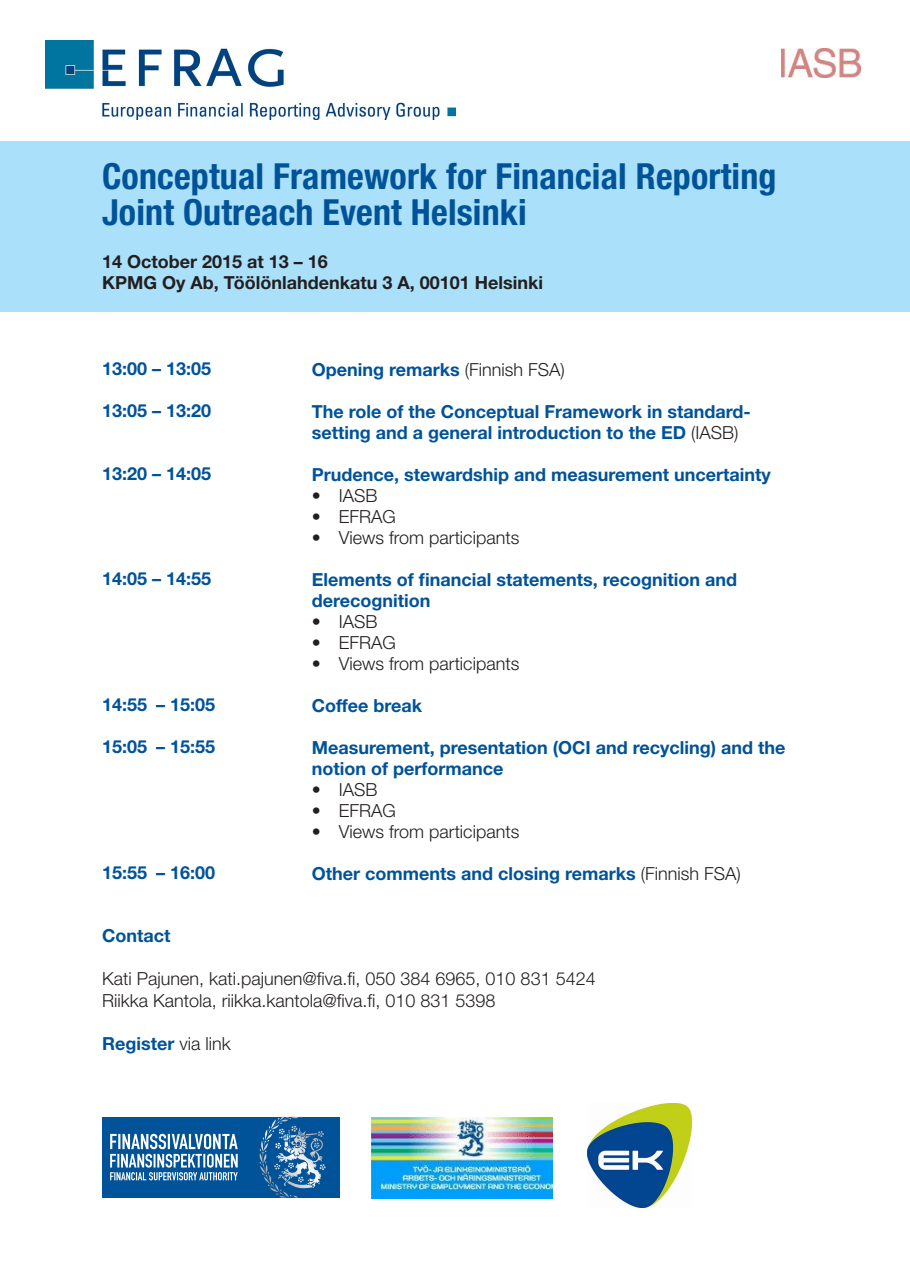
<style>
.page{position:relative;width:910px;height:1280px;background:#fff}
.page>*{position:absolute;margin:0;border:0;box-sizing:border-box;transform-origin:0 0}
.t1{font:700 condensed 36px/36px "Helvetica Neue LT Std";letter-spacing:.005em;color:#015399}
.t2{font:700 18px/21px "Helvetica Neue LT Std";color:#015399}
.t3{font:300 18px/21.6px "Helvetica Neue LT Std";color:#231f20}
.t4{font:700 18px/21.6px "Helvetica Neue LT Std";color:#231f20}
.s1{font-weight:300;color:#231f20}
</style>
<div class="page">
<img style="left:371px;top:1117px;width:182px;height:81px">
<svg style="left:102px;top:1117px;width:237px;height:80px;background:#16609f"></svg>
<svg style="left:110px;top:1134px;width:128px;height:46px"></svg>
<svg style="left:271px;top:1117px;width:31px;height:11px"></svg>
<img style="left:587px;top:1104px;width:104px;height:104px">
<img style="left:46px;top:40px;width:409px;height:80px">
<div style="left:0;top:142px;width:910px;height:170px;background:#aae0f9"></div>
<img style="left:781px;top:49px;width:80px;height:28px">
<h1 class="t1" style="left:102px;top:157px;width:676px">Conceptual Framework for Financial Reporting<br>Joint Outreach Event Helsinki</h1>
<p class="t4" style="left:102px;top:250px;width:442px">14 October 2015 at 13 – 16<br>KPMG Oy Ab, Töölönlahdenkatu 3 A, 00101 Helsinki</p>
<p class="t2" style="left:102px;top:358px;width:111px">13:00 – 13:05</p>
<p class="t2" style="left:102px;top:400px;width:111px">13:05 – 13:20</p>
<p class="t2" style="left:102px;top:463px;width:111px">13:20 – 14:05</p>
<p class="t2" style="left:102px;top:568px;width:111px">14:05 – 14:55</p>
<p class="t2" style="left:102px;top:694px;width:115px">14:55 – 15:05</p>
<p class="t2" style="left:102px;top:736px;width:115px">15:05 – 15:55</p>
<p class="t2" style="left:102px;top:862px;width:115px">15:55 – 16:00</p>
<p class="t2" style="left:312px;top:359px;width:254px">Opening remarks <span class="s1">(Finnish FSA)</span></p>
<p class="t2" style="left:312px;top:401px;width:440px">The role of the Conceptual Framework in standard&shy;setting and a general introduction to the ED <span class="s1">(IASB)</span></p>
<p class="t2" style="left:312px;top:464px;width:460px">Prudence, stewardship and measurement uncertainty</p>
<p class="t3" style="left:312px;top:485px;width:67px">• IASB</p>
<p class="t3" style="left:312px;top:506px;width:86px">• EFRAG</p>
<p class="t3" style="left:312px;top:527px;width:209px">• Views from participants</p>
<p class="t2" style="left:312px;top:569px;width:427px">Elements of financial statements, recognition and derecognition</p>
<p class="t3" style="left:312px;top:611px;width:67px">• IASB</p>
<p class="t3" style="left:312px;top:632px;width:86px">• EFRAG</p>
<p class="t3" style="left:312px;top:653px;width:209px">• Views from participants</p>
<p class="t2" style="left:312px;top:695px;width:112px">Coffee break</p>
<p class="t2" style="left:312px;top:737px;width:475px">Measurement, presentation (OCI and recycling) and the notion of performance</p>
<p class="t3" style="left:312px;top:779px;width:67px">• IASB</p>
<p class="t3" style="left:312px;top:800px;width:86px">• EFRAG</p>
<p class="t3" style="left:312px;top:821px;width:209px">• Views from participants</p>
<p class="t2" style="left:312px;top:863px;width:430px">Other comments and closing remarks <span class="s1">(Finnish FSA)</span></p>
<p class="t2" style="left:102px;top:925px;width:70px">Contact</p>
<p class="t3" style="left:102px;top:968px;width:495px">Kati Pajunen, kati.pajunen@fiva.fi, 050 384 6965, 010 831 5424<br>Riikka Kantola, riikka.kantola@fiva.fi, 010 831 5398</p>
<p class="t2" style="left:102px;top:1033px;width:130px">Register <span class="s1">via link</span></p>
</div>
